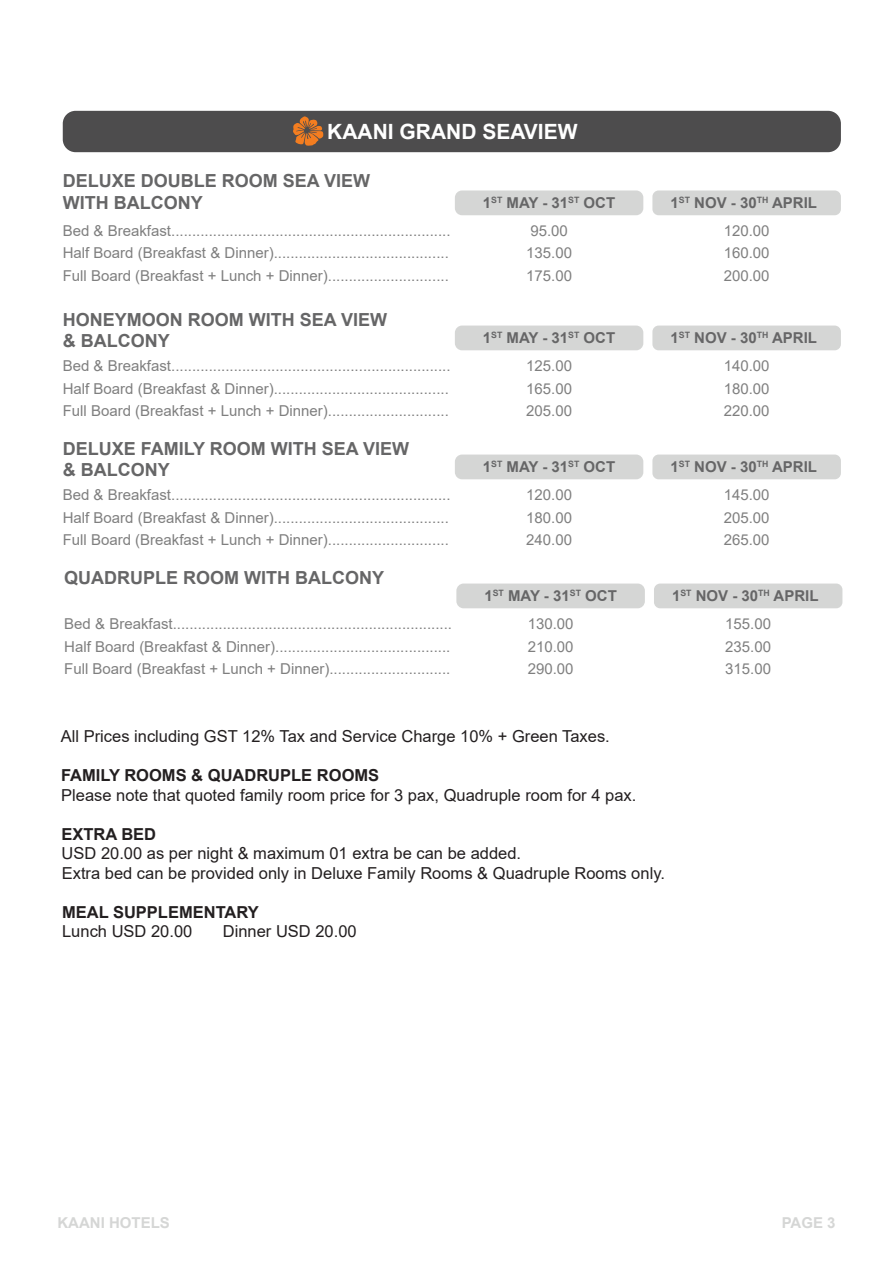
<style>
.page{position:relative;width:893px;height:1263px;background:#fff}
.page>*{position:absolute;margin:0;border:0;box-sizing:border-box;transform-origin:0 0}
.t1{font:700 21px "Arial";color:#fff}
.t2{font:700 18px/21.6px "Arial";color:#666667}
.t3{font:16.5px/19.5px "Arial";color:#231f20}
.t4{font:700 16.5px "Arial";color:#231f20}
.t5{font:15px/22.5px "Arial";color:#7f7f7f;text-align:justify}
.t6{font:700 15px "Arial";color:#666667}
.t7{font:700 15px "Arial";color:#d5d6d5}
</style>
<div class="page">
<div style="left:63px;top:111px;width:778px;height:41px;background:#4d4c4d;border-radius:13px"></div>
<div style="left:455px;top:190px;width:188px;height:25px;background:#d5d6d5;border-radius:7px"></div>
<div style="left:652px;top:190px;width:189px;height:25px;background:#d5d6d5;border-radius:6px"></div>
<div style="left:455px;top:326px;width:188px;height:24px;background:#d5d6d5;border-radius:7px"></div>
<div style="left:652px;top:326px;width:189px;height:24px;background:#d5d6d5;border-radius:6px"></div>
<div style="left:455px;top:455px;width:188px;height:24px;background:#d5d6d5;border-radius:7px"></div>
<div style="left:652px;top:455px;width:189px;height:24px;background:#d5d6d5;border-radius:6px"></div>
<svg style="left:293px;top:116px;width:30px;height:30px"></svg>
<div style="left:456px;top:583px;width:189px;height:25px;background:#d5d6d5;border-radius:7px"></div>
<div style="left:654px;top:583px;width:188px;height:25px;background:#d5d6d5;border-radius:6px"></div>
<h1 class="t1" style="left:327px;top:117px;width:252px">KAANI GRAND SEAVIEW</h1>
<p class="t2" style="left:63px;top:170px;width:309px">DELUXE DOUBLE ROOM SEA VIEW<br>WITH BALCONY</p>
<p class="t6" style="left:483px;top:192px;width:134px">1<sup>ST</sup> MAY - 31<sup>ST</sup> OCT</p>
<p class="t6" style="left:670px;top:192px;width:148px">1<sup>ST</sup> NOV - 30<sup>TH</sup> APRIL</p>
<p class="t5" style="left:63px;top:219px;width:389px">Bed &amp; Breakfast...................................................................<br>Half Board (Breakfast &amp; Dinner)..........................................<br>Full Board (Breakfast + Lunch + Dinner).............................</p>
<p class="t5" style="left:526px;top:219px;width:47px;text-align:left">95.00<br>135.00<br>175.00</p>
<p class="t5" style="left:724px;top:219px;width:47px">120.00<br>160.00<br>200.00</p>
<p class="t2" style="left:63px;top:309px;width:326px">HONEYMOON ROOM WITH SEA VIEW &amp; BALCONY</p>
<p class="t6" style="left:483px;top:327px;width:134px">1<sup>ST</sup> MAY - 31<sup>ST</sup> OCT</p>
<p class="t6" style="left:670px;top:327px;width:148px">1<sup>ST</sup> NOV - 30<sup>TH</sup> APRIL</p>
<p class="t5" style="left:63px;top:354px;width:389px">Bed &amp; Breakfast...................................................................<br>Half Board (Breakfast &amp; Dinner)..........................................<br>Full Board (Breakfast + Lunch + Dinner).............................</p>
<p class="t5" style="left:526px;top:354px;width:47px">125.00<br>165.00<br>205.00</p>
<p class="t5" style="left:724px;top:354px;width:47px">140.00<br>180.00<br>220.00</p>
<p class="t2" style="left:63px;top:438px;width:348px">DELUXE FAMILY ROOM WITH SEA VIEW &amp; BALCONY</p>
<p class="t6" style="left:483px;top:456px;width:134px">1<sup>ST</sup> MAY - 31<sup>ST</sup> OCT</p>
<p class="t6" style="left:670px;top:456px;width:148px">1<sup>ST</sup> NOV - 30<sup>TH</sup> APRIL</p>
<p class="t5" style="left:63px;top:483px;width:389px">Bed &amp; Breakfast...................................................................<br>Half Board (Breakfast &amp; Dinner)..........................................<br>Full Board (Breakfast + Lunch + Dinner).............................</p>
<p class="t5" style="left:526px;top:483px;width:47px">120.00<br>180.00<br>240.00</p>
<p class="t5" style="left:724px;top:483px;width:47px">145.00<br>205.00<br>265.00</p>
<p class="t2" style="left:64px;top:567px;width:321px">QUADRUPLE ROOM WITH BALCONY</p>
<p class="t6" style="left:484px;top:585px;width:134px">1<sup>ST</sup> MAY - 31<sup>ST</sup> OCT</p>
<p class="t6" style="left:672px;top:585px;width:148px">1<sup>ST</sup> NOV - 30<sup>TH</sup> APRIL</p>
<p class="t5" style="left:64px;top:612px;width:389px">Bed &amp; Breakfast...................................................................<br>Half Board (Breakfast &amp; Dinner)..........................................<br>Full Board (Breakfast + Lunch + Dinner).............................</p>
<p class="t5" style="left:528px;top:612px;width:47px">130.00<br>210.00<br>290.00</p>
<p class="t5" style="left:725px;top:612px;width:47px">155.00<br>235.00<br>315.00</p>
<p class="t3" style="left:61px;top:726px;width:550px">All Prices including GST 12% Tax and Service Charge 10% + Green Taxes.</p>
<p class="t4" style="left:61px;top:764px;width:320px">FAMILY ROOMS &amp; QUADRUPLE ROOMS</p>
<p class="t3" style="left:61px;top:785px;width:577px">Please note that quoted family room price for 3 pax, Quadruple room for 4 pax.</p>
<p class="t4" style="left:61px;top:822px;width:96px">EXTRA BED</p>
<p class="t3" style="left:62px;top:843px;width:605px">USD 20.00 as per night &amp; maximum 01 extra be can be added.<br>Extra bed can be provided only in Deluxe Family Rooms &amp; Quadruple Rooms only.</p>
<p class="t4" style="left:62px;top:900px;width:198px">MEAL SUPPLEMENTARY</p>
<p class="t3" style="left:62px;top:921px;width:132px">Lunch USD 20.00</p>
<p class="t3" style="left:223px;top:921px;width:135px">Dinner USD 20.00</p>
<p class="t7" style="left:57px;top:1212px;width:114px">KAANI HOTELS</p>
<p class="t7" style="left:782px;top:1212px;width:55px">PAGE 3</p>
</div>
